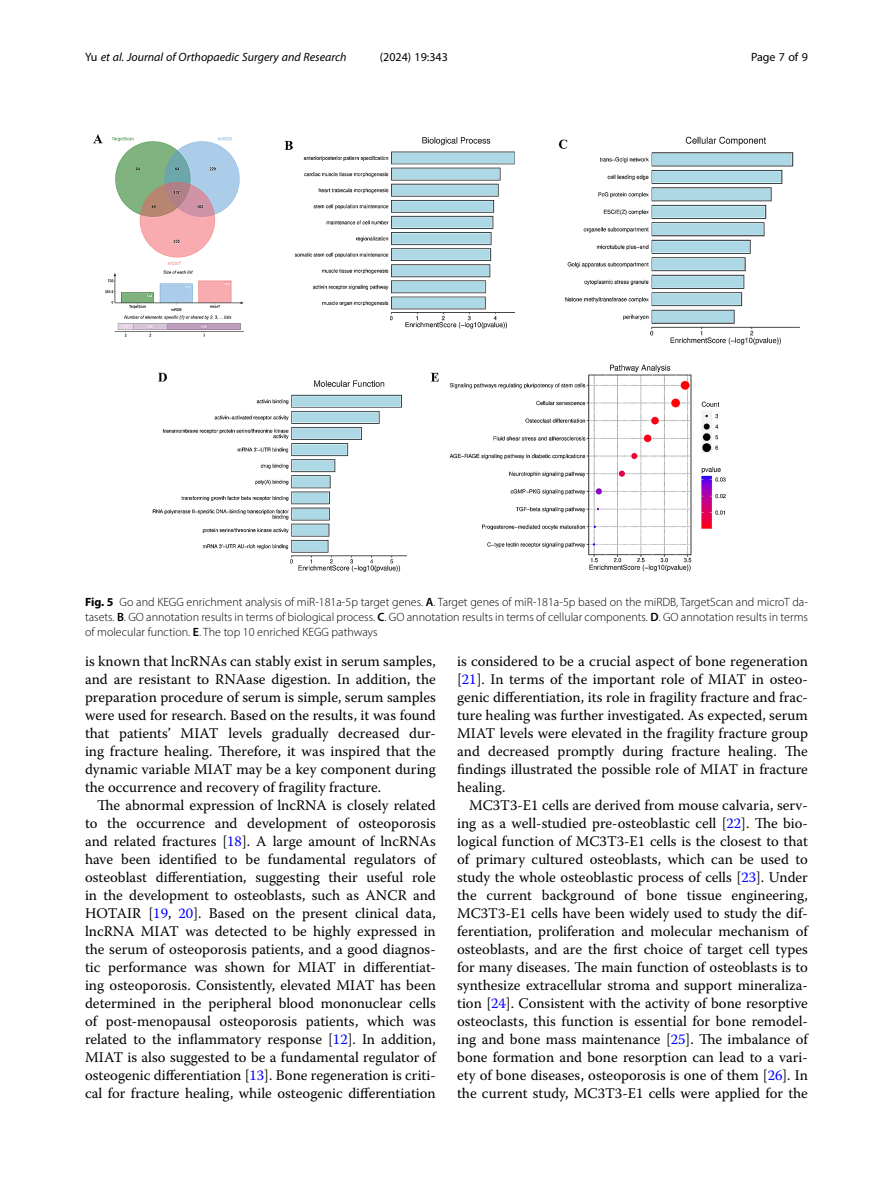
<style>
.page{position:relative;width:893px;height:1191px;background:#fff}
.page>*{position:absolute;margin:0;border:0;box-sizing:border-box;transform-origin:0 0}
.Body_Text_Indent{font:14.7px/18px "Warnock Pro";color:#000;text-align:justify}
.Body_Text{font:14.7px/18px "Warnock Pro";color:#000;text-align:justify}
.Figure_Caption{font:300 12px/15px "Myriad Pro";color:#000;text-align:justify}
.t1{font:italic 12px "Myriad Pro";color:#000}
.t2{font:12px "Myriad Pro";color:#000}
.s1{font-style:normal}
.s2{font-weight:700}
.s3{font-weight:600}
.s4{color:#00f}
</style>
<div class="page">
<img style="left:93px;top:134px;width:707px;height:438px">
<p class="t1" style="left:85px;top:50px;width:263px"><span class="s1">Yu</span> et al. Journal of Orthopaedic Surgery and Research</p>
<p class="t2" style="left:380px;top:50px;width:70px">(2024) 19:343</p>
<p class="t2" style="left:751px;top:50px;width:58px">Page 7 of 9</p>
<p class="Figure_Caption" style="left:85px;top:594px;width:724px"><span class="s2">Fig. 5</span> Go and KEGG enrichment analysis of miR-181a-5p target genes. <span class="s3">A</span>. Target genes of miR-181a-5p based on the miRDB, TargetScan and microT da&shy;tasets. <span class="s3">B</span>. GO annotation results in terms of biological process. <span class="s3">C</span>. GO annotation results in terms of cellular components. <span class="s3">D</span>. GO annotation results in terms of molecular function. <span class="s3">E</span>. The top 10 enriched KEGG pathways</p>
<p class="Body_Text" style="left:85px;top:652px;width:352px">is known that lncRNAs can stably exist in serum samples, and are resistant to RNAase digestion. In addition, the preparation procedure of serum is simple, serum samples were used for research. Based on the results, it was found that patients’ MIAT levels gradually decreased dur&shy;ing fracture healing. Therefore, it was inspired that the dynamic variable MIAT may be a key component during the occurrence and recovery of fragility fracture.</p>
<p class="Body_Text_Indent" style="left:85px;top:796px;width:352px;text-indent:12px">The abnormal expression of lncRNA is closely related to the occurrence and development of osteoporosis and related fractures [<span class="s4">18</span>]. A large amount of lncRNAs have been identified to be fundamental regulators of osteoblast differentiation, suggesting their useful role in the development to osteoblasts, such as ANCR and HOTAIR [<span class="s4">19</span>, <span class="s4">20</span>]. Based on the present clinical data, lncRNA MIAT was detected to be highly expressed in the serum of osteoporosis patients, and a good diagnos&shy;tic performance was shown for MIAT in differentiat&shy;ing osteoporosis. Consistently, elevated MIAT has been determined in the peripheral blood mononuclear cells of post-menopausal osteoporosis patients, which was related to the inflammatory response [<span class="s4">12</span>]. In addition, MIAT is also suggested to be a fundamental regulator of osteogenic differentiation [<span class="s4">13</span>]. Bone regeneration is criti&shy;cal for fracture healing, while osteogenic differentiation</p>
<p class="Body_Text_Indent" style="left:457px;top:652px;width:352px">is considered to be a crucial aspect of bone regeneration [<span class="s4">21</span>]. In terms of the important role of MIAT in osteo&shy;genic differentiation, its role in fragility fracture and frac&shy;ture healing was further investigated. As expected, serum MIAT levels were elevated in the fragility fracture group and decreased promptly during fracture healing. The findings illustrated the possible role of MIAT in fracture healing.</p>
<p class="Body_Text_Indent" style="left:457px;top:796px;width:352px;text-indent:12px">MC3T3-E1 cells are derived from mouse calvaria, serv&shy;ing as a well-studied pre-osteoblastic cell [<span class="s4">22</span>]. The bio&shy;logical function of MC3T3-E1 cells is the closest to that of primary cultured osteoblasts, which can be used to study the whole osteoblastic process of cells [<span class="s4">23</span>]. Under the current background of bone tissue engineering, MC3T3-E1 cells have been widely used to study the dif&shy;ferentiation, proliferation and molecular mechanism of osteoblasts, and are the first choice of target cell types for many diseases. The main function of osteoblasts is to synthesize extracellular stroma and support mineraliza&shy;tion [<span class="s4">24</span>]. Consistent with the activity of bone resorptive osteoclasts, this function is essential for bone remodel&shy;ing and bone mass maintenance [<span class="s4">25</span>]. The imbalance of bone formation and bone resorption can lead to a vari&shy;ety of bone diseases, osteoporosis is one of them [<span class="s4">26</span>]. In the current study, MC3T3-E1 cells were applied for the</p>
</div>
